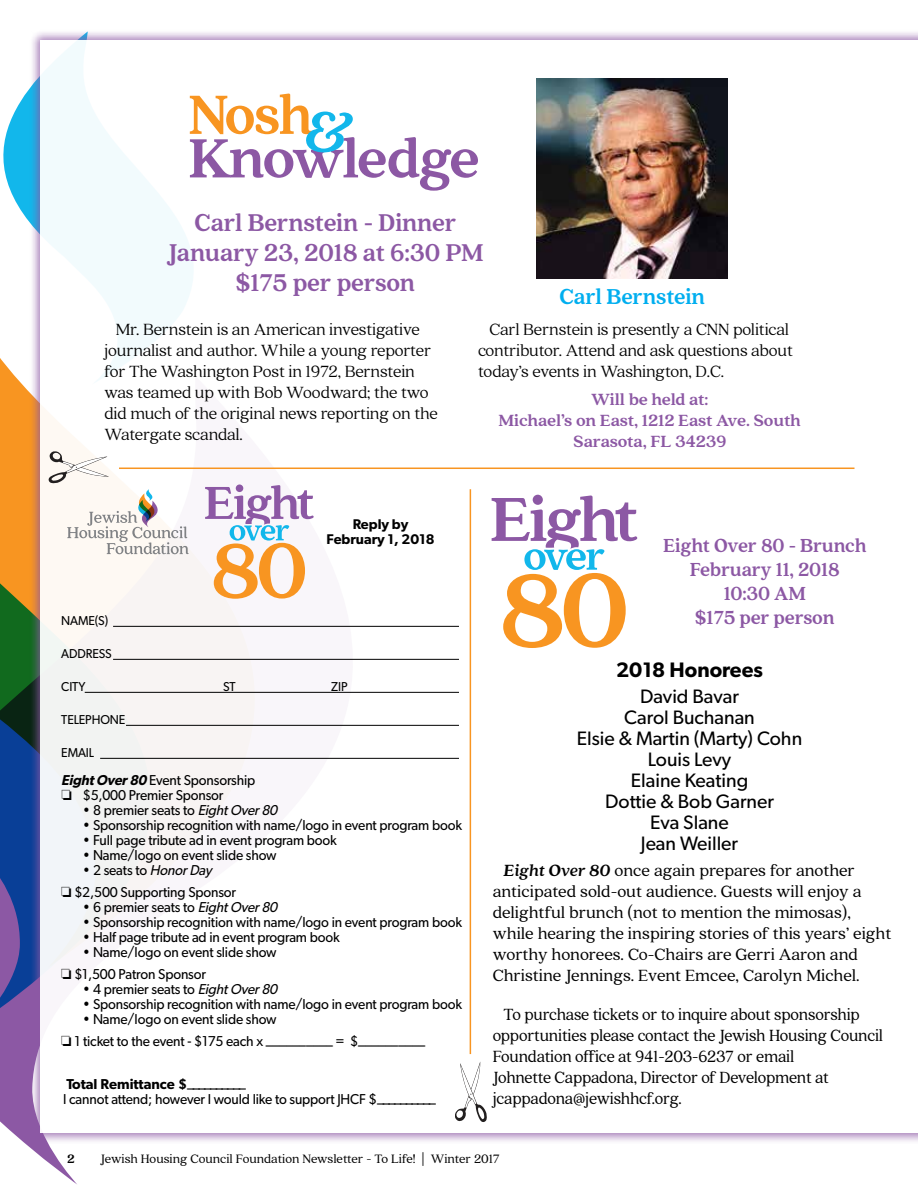
<style>
.page{position:relative;width:918px;height:1188px;background:#fff}
.page>*{position:absolute;margin:0;border:0;box-sizing:border-box;transform-origin:0 0}
.t1{font:900 27px/30px "Quincy CF";letter-spacing:-.01em;color:#8c58a4;text-align:center;scale:.95 1}
.t2{font:900 24px "Quincy CF";letter-spacing:-.01em;color:#00aeef;scale:.95 1}
.t3{font:900 21px/24px "Quincy CF";letter-spacing:-.01em;color:#8c58a4;text-align:center;scale:.95 1}
.t4{font:600 21px "Gibson";color:#000}
.t5{font:19.5px/21px "Gibson";color:#000;text-align:center}
.t6{font:300 18px/21px "Quincy CF";letter-spacing:-.01em;color:#000}
.t7{font:18px/21px "Quincy CF";letter-spacing:-.01em;color:#000}
.t8{font:18px/21px "Quincy CF";letter-spacing:-.01em;color:#000;scale:.95 1}
.t9{font:900 18px/21px "Quincy CF";letter-spacing:-.01em;color:#8c58a4;text-align:center}
.t10{font:14.4px "Gibson";letter-spacing:-.01em;color:#000;scale:.95 1}
.t11{font:14.4px/15.6px "Gibson";letter-spacing:-.01em;color:#000}
.t12{font:600 14.1px/15.3px "Gibson";color:#000;text-align:center}
.t13{font:13.5px "Quincy CF";color:#000}
.t14{font:900 13.5px "Quincy CF";color:#000}
.t15{font:12.9px "Gibson";letter-spacing:-.01em;color:#000;scale:.95 1}
.s1{font-weight:600;font-style:italic}
.s2{font-style:italic}
.s3{font-weight:600}
.s4{font-weight:900;font-style:italic}
</style>
<div class="page">
<svg style="left:3px;top:89px;width:26px;height:67px;fill:#12b7eb"></svg>
<svg style="left:3px;top:156px;width:26px;height:66px;fill:#12b7eb"></svg>
<svg style="left:0;top:1022px;width:77px;height:162px;fill:#8c58a4"></svg>
<svg style="left:0;top:358px;width:29px;height:664px;background:#70685a"></svg>
<div style="left:29px;top:29px;width:889px;height:1115px;background:#8c58a4;opacity:.75"></div>
<div style="left:40px;top:40px;width:878px;height:1093px;background:#fff"></div>
<hr style="left:113px;top:626px;width:346px;height:1px;background:#000">
<hr style="left:113px;top:659px;width:346px;height:1px;background:#000">
<hr style="left:85px;top:692px;width:374px;height:1px;background:#000">
<hr style="left:126px;top:725px;width:333px;height:1px;background:#000">
<hr style="left:100px;top:758px;width:359px;height:1px;background:#000">
<svg style="left:492px;top:495px;width:146px;height:153px"></svg>
<svg style="left:190px;top:93px;width:288px;height:98px"></svg>
<img style="left:537px;top:79px;width:191px;height:199px">
<hr style="left:119px;top:468px;width:736px;height:1px;background:#f89521">
<hr style="left:470px;top:489px;width:1px;height:565px;background:#f89521">
<svg style="left:205px;top:484px;width:109px;height:115px"></svg>
<svg style="left:67px;top:489px;width:122px;height:65px"></svg>
<svg style="left:49px;top:451px;width:60px;height:32px"></svg>
<svg style="left:455px;top:1062px;width:32px;height:60px"></svg>
<h1 class="t1" style="left:167px;top:208px;width:335px">Carl Bernstein - Dinner<br>January 23, 2018 at 6:30 PM $175 per person</h1>
<h2 class="t2" style="left:559px;top:282px;width:155px">Carl Bernstein</h2>
<p class="t6" style="left:104px;top:319px;width:335px;text-indent:11px">Mr. Bernstein is an American investigative journalist and author. While a young reporter for The Washington Post in 1972, Bernstein was teamed up with Bob Woodward; the two did much of the original news reporting on the Watergate scandal.</p>
<p class="t6" style="left:478px;top:319px;width:316px;text-indent:11px">Carl Bernstein is presently a CNN political contributor. Attend and ask questions about today’s events in Washington, D.C.</p>
<p class="t9" style="left:499px;top:389px;width:304px">Will be held at:<br>Michael’s on East, 1212 East Ave. South<br>Sarasota, FL 34239</p>
<p class="t12" style="left:327px;top:516px;width:110px">Reply by<br>February 1, 2018</p>
<p class="t15" style="left:61px;top:613px;width:51px">NAME(S)</p>
<p class="t15" style="left:61px;top:646px;width:54px">ADDRESS</p>
<p class="t15" style="left:61px;top:679px;width:27px">CITY</p>
<p class="t15" style="left:223px;top:679px;width:15px">ST</p>
<p class="t15" style="left:331px;top:679px;width:19px">ZIP</p>
<p class="t15" style="left:61px;top:712px;width:69px">TELEPHONE</p>
<p class="t15" style="left:61px;top:745px;width:36px">EMAIL</p>
<p class="t10" style="left:61px;top:771px;width:206px"><span class="s1">EightOver80</span> Event Sponsorship</p>
<p class="t10" style="left:61px;top:786px;width:172px">□ $5,000 Premier Sponsor</p>
<p class="t10" style="left:83px;top:801px;width:210px">• 8 premier seats to <span class="s2">EightOver80</span></p>
<p class="t10" style="left:83px;top:817px;width:401px">• Sponsorship recognition with name/logo in event program book</p>
<p class="t10" style="left:83px;top:832px;width:269px">• Full page tribute ad in event program book</p>
<p class="t10" style="left:83px;top:847px;width:206px">• Name/logo on event slide show</p>
<p class="t10" style="left:83px;top:862px;width:137px">• 2 s e a t s t o <span class="s2">HonorDay</span></p>
<p class="t10" style="left:61px;top:883px;width:186px">□ $2,500 Supporting Sponsor</p>
<p class="t10" style="left:83px;top:898px;width:210px">• 6 premier seats to <span class="s2">EightOver80</span></p>
<p class="t10" style="left:83px;top:914px;width:401px">• Sponsorship recognition with name/logo in event program book</p>
<p class="t10" style="left:83px;top:929px;width:272px">• Half page tribute ad in event program book</p>
<p class="t10" style="left:83px;top:944px;width:206px">• Name/logo on event slide show</p>
<p class="t10" style="left:61px;top:965px;width:154px">□ $1,500 Patron Sponsor</p>
<p class="t10" style="left:83px;top:980px;width:210px">• 4 premier seats to <span class="s2">EightOver80</span></p>
<p class="t10" style="left:83px;top:995px;width:401px">• Sponsorship recognition with name/logo in event program book</p>
<p class="t10" style="left:83px;top:1011px;width:206px">• Name/logo on event slide show</p>
<p class="t10" style="left:61px;top:1032px;width:385px">□ 1 ticket to the event - $175 each x __________ = $__________</p>
<p class="t11" style="left:63px;top:1076px;width:374px"><span class="s3">Total Remittance $</span>__________<br>I cannot attend; however I would like to support JHCF $__________</p>
<h3 class="t3" style="left:663px;top:534px;width:216px">Eight Over 80 - Brunch<br>February 11, 2018<br>10:30 AM<br>$175 per person</h3>
<h3 class="t4" style="left:616px;top:657px;width:148px">2018 Honorees</h3>
<h3 class="t5" style="left:577px;top:686px;width:227px">David Bavar<br>Carol Buchanan<br>Elsie &amp; Martin (Marty) Cohn<br>Louis Levy<br>Elaine Keating<br>Dottie &amp; Bob Garner<br>Eva Slane<br>Jean Weiller</h3>
<p class="t7" style="left:493px;top:860px;width:400px;text-indent:11px"><span class="s4">Eight Over 80</span> once again prepares for another anticipated sold-out audience. Guests will enjoy a delightful brunch (not to mention the mimosas), while hearing the inspiring stories of this years’ eight worthy honorees. Co-Chairs are Gerri Aaron and Christine Jennings. Event Emcee, Carolyn Michel.</p>
<p class="t8" style="left:493px;top:1005px;width:412px;text-indent:11px">To purchase tickets or to inquire about sponsorship opportunities please contact the Jewish Housing Council Foundation office at 941-203-6237 or email<br>Johnette Cappadona, Director of Development at jcappadona@jewishhcf.org.</p>
<p class="t14" style="left:67px;top:1150px;width:9px">2</p>
<p class="t13" style="left:101px;top:1151px;width:401px">Jewish Housing Council Foundation Newsletter - To Life! | Winter 2017</p>
</div>
